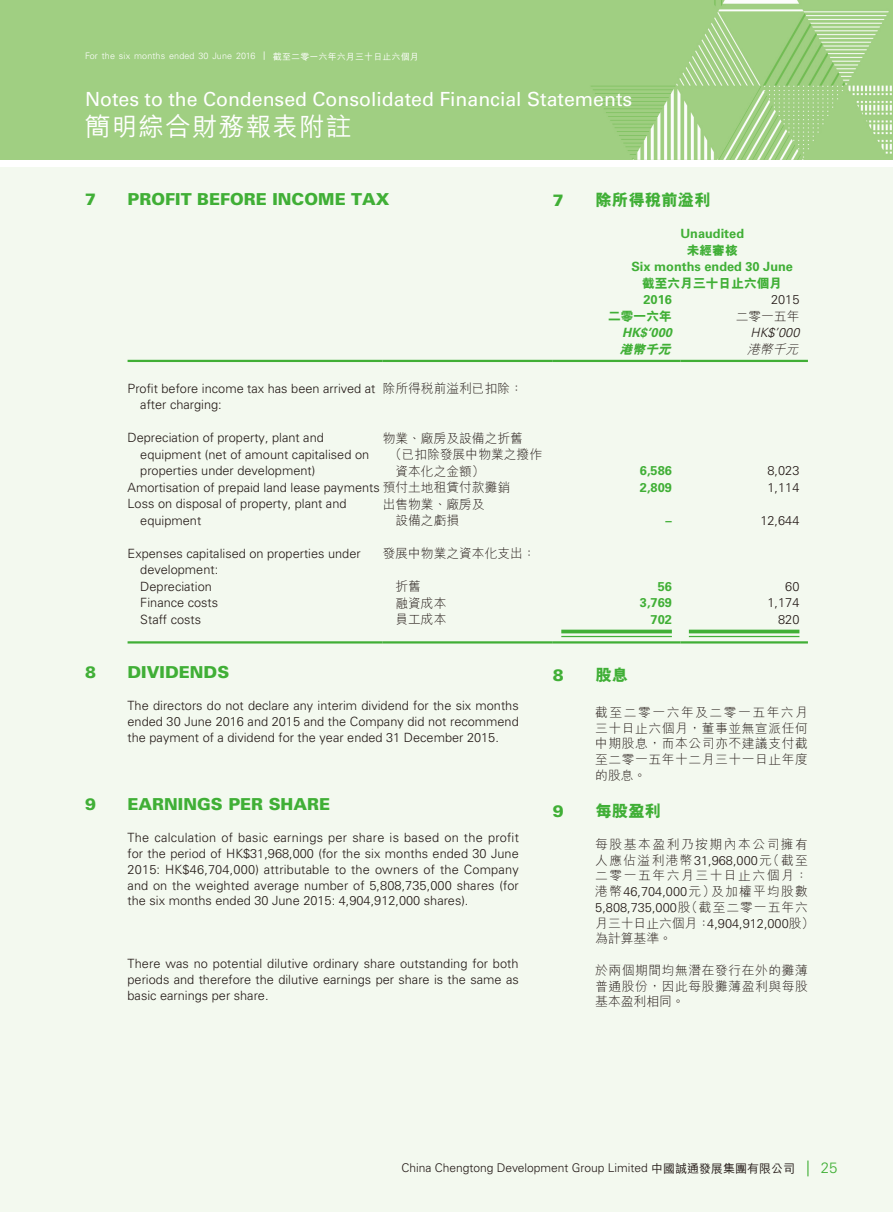
<style>
.page{position:relative;width:893px;height:1212px;background:#fff}
.page>*{position:absolute;margin:0;border:0;box-sizing:border-box;transform-origin:0 0}
.t1{font:500 25.5px "M Hei HK";letter-spacing:.05em;color:#fff}
.t2{font:19.5px "Univers LT Std";color:#fff}
.t3{font:900 16.5px "Univers LT Std";color:#40af36}
.t4{font:800 16.5px "M Hei HK";color:#40af36}
.t5{font:300 15px "Univers LT Std";color:#40af36}
.t6{font:300 12.75px/15.8px "Univers LT Std";color:#231916}
.t7{font:300 12.75px/15.8px "M Hei HK";letter-spacing:.045em;color:#231916;text-align:justify}
.t8{font:300 12.75px/16.5px "M Hei HK";color:#231916}
.t9{font:700 12.75px "Univers LT Std";color:#40af36}
.t10{font:800 12.75px "M Hei HK";color:#40af36}
.t11{font:italic 700 12.75px "Univers LT Std";color:#40af36}
.t12{font:italic 300 12.75px "Univers LT Std";color:#231916}
.t13{font:italic 800 12.75px "M Hei HK";color:#40af36}
.t14{font:italic 300 12.75px "M Hei HK";color:#231916}
.t15{font:300 12px "Univers LT Std";color:#231916}
.t16{font:300 9px "Univers LT Std";letter-spacing:.015em;color:#fff}
.s1{font-family:"M Hei HK";font-weight:500}
.s2{font-family:"M Hei HK"}
.s3{font-family:"Univers LT Std"}
</style>
<div class="page">
<div style="left:0;top:167px;width:893px;height:1045px;background:#f3f9ef"></div>
<img style="left:0;top:0;width:893px;height:159px">
<svg style="left:807px;top:1160px;width:1px;height:16px"></svg>
<hr style="left:128px;top:360px;width:255px;height:2px;background:#40af36">
<hr style="left:383px;top:360px;width:170px;height:2px;background:#40af36">
<hr style="left:553px;top:360px;width:127px;height:2px;background:#40af36">
<hr style="left:680px;top:360px;width:128px;height:2px;background:#40af36">
<hr style="left:561px;top:630px;width:111px;height:3px;background:#40af36">
<hr style="left:561px;top:636px;width:111px;height:1px;background:#40af36">
<hr style="left:689px;top:630px;width:110px;height:3px;background:#40af36">
<hr style="left:689px;top:636px;width:110px;height:1px;background:#40af36">
<hr style="left:128px;top:641px;width:255px;height:2px;background:#40af36">
<hr style="left:383px;top:641px;width:170px;height:2px;background:#40af36">
<hr style="left:553px;top:641px;width:127px;height:2px;background:#40af36">
<hr style="left:680px;top:641px;width:128px;height:2px;background:#40af36">
<p class="t16" style="left:85px;top:50px;width:335px">For the six months ended 30 June 2016 <span class="s1">| 截至二零一六年六月三十日止六個月</span></p>
<h2 class="t2" style="left:85px;top:87px;width:549px">Notes to the Condensed Consolidated Financial Statements</h2>
<h1 class="t1" style="left:85px;top:108px;width:268px">簡明綜合財務報表附註</h1>
<p class="t3" style="left:85px;top:189px;width:13px">7</p>
<p class="t3" style="left:128px;top:189px;width:264px">PROFIT BEFORE INCOME TAX</p>
<p class="t3" style="left:553px;top:190px;width:13px">7</p>
<p class="t4" style="left:595px;top:192px;width:117px">除所得稅前溢利</p>
<p class="t9" style="left:680px;top:226px;width:65px">Unaudited</p>
<p class="t10" style="left:687px;top:244px;width:52px">未經審核</p>
<p class="t9" style="left:631px;top:259px;width:163px">Six months ended 30 June</p>
<p class="t10" style="left:642px;top:277px;width:142px">截至六月三十日止六個月</p>
<p class="t9" style="left:643px;top:292px;width:30px">2016</p>
<p class="t6" style="left:771px;top:292px;width:30px">2015</p>
<p class="t10" style="left:608px;top:310px;width:65px">二零一六年</p>
<p class="t7" style="left:736px;top:308px;width:65px">二零一五年</p>
<p class="t11" style="left:622px;top:325px;width:51px">HK$’000</p>
<p class="t12" style="left:750px;top:325px;width:50px">HK$’000</p>
<p class="t13" style="left:620px;top:343px;width:56px">港幣千元</p>
<p class="t14" style="left:747px;top:343px;width:56px">港幣千元</p>
<p class="t6" style="left:140px;top:380px;width:237px;line-height:16.5px;text-indent:-13px">Profit before income tax has been arrived at after charging:</p>
<p class="t8" style="left:383px;top:380px;width:142px">除所得稅前溢利已扣除：</p>
<p class="t6" style="left:140px;top:430px;width:230px;line-height:16.5px;text-indent:-13px">Depreciation of property, plant and equipment (net of amount capitalised on properties under development)</p>
<p class="t8" style="left:383px;top:430px;width:142px">物業、廠房及設備之折舊</p>
<p class="t8" style="left:389px;top:446px;width:154px">（已扣除發展中物業之撥作</p>
<p class="t7" style="left:395px;top:463px;width:91px">資本化之金額）</p>
<p class="t9" style="left:640px;top:463px;width:33px">6,586</p>
<p class="t6" style="left:767px;top:463px;width:33px">8,023</p>
<p class="t6" style="left:128px;top:479px;width:384px">Amortisation of prepaid land lease payments <span class="s2">預付土地租賃付款攤銷</span></p>
<p class="t9" style="left:640px;top:480px;width:33px">2,809</p>
<p class="t6" style="left:767px;top:479px;width:33px">1,114</p>
<p class="t6" style="left:140px;top:496px;width:208px;line-height:16.5px;text-indent:-13px">Loss on disposal of property, plant and equipment</p>
<p class="t8" style="left:395px;top:496px;width:91px;text-indent:-13px">出售物業、廠房及設備之虧損</p>
<p class="t9" style="left:665px;top:513px;width:8px">–</p>
<p class="t6" style="left:760px;top:512px;width:40px">12,644</p>
<p class="t6" style="left:140px;top:545px;width:222px;line-height:16.5px;text-indent:-13px">Expenses capitalised on properties under development:</p>
<p class="t8" style="left:383px;top:545px;width:155px">發展中物業之資本化支出：</p>
<p class="t6" style="left:140px;top:578px;width:73px">Depreciation</p>
<p class="t7" style="left:395px;top:579px;width:27px">折舊</p>
<p class="t9" style="left:658px;top:579px;width:16px">56</p>
<p class="t6" style="left:785px;top:578px;width:16px">60</p>
<p class="t6" style="left:140px;top:595px;width:79px">Finance costs</p>
<p class="t7" style="left:395px;top:595px;width:52px">融資成本</p>
<p class="t9" style="left:640px;top:595px;width:33px">3,769</p>
<p class="t6" style="left:767px;top:595px;width:33px">1,174</p>
<p class="t6" style="left:140px;top:611px;width:62px">Staff costs</p>
<p class="t7" style="left:395px;top:612px;width:52px">員工成本</p>
<p class="t9" style="left:651px;top:612px;width:23px">702</p>
<p class="t6" style="left:778px;top:611px;width:23px">820</p>
<p class="t3" style="left:85px;top:662px;width:13px">8</p>
<p class="t3" style="left:128px;top:662px;width:103px">DIVIDENDS</p>
<p class="t6" style="left:128px;top:698px;width:393px;text-align:justify">The directors do not declare any interim dividend for the six months ended 30 June 2016 and 2015 and the Company did not recommend the payment of a dividend for the year ended 31 December 2015.</p>
<p class="t3" style="left:85px;top:794px;width:13px">9</p>
<p class="t3" style="left:128px;top:794px;width:204px">EARNINGS PER SHARE</p>
<p class="t6" style="left:128px;top:830px;width:393px;text-align:justify">The calculation of basic earnings per share is based on the profit for the period of HK$31,968,000 (for the six months ended 30 June 2015: HK$46,704,000) attributable to the owners of the Company and on the weighted average number of 5,808,735,000 shares (for the six months ended 30 June 2015: 4,904,912,000 shares).</p>
<p class="t6" style="left:128px;top:956px;width:393px;text-align:justify">There was no potential dilutive ordinary share outstanding for both periods and therefore the dilutive earnings per share is the same as basic earnings per share.</p>
<p class="t3" style="left:553px;top:665px;width:13px">8</p>
<p class="t4" style="left:595px;top:667px;width:34px">股息</p>
<p class="t7" style="left:595px;top:704px;width:214px">截至二零一六年及二零一五年六月三十日止六個月，董事並無宣派任何中期股息，而本公司亦不建議支付截至二零一五年十二月三十一日止年度的股息。</p>
<p class="t3" style="left:553px;top:800px;width:13px">9</p>
<p class="t4" style="left:595px;top:802px;width:67px">每股盈利</p>
<p class="t7" style="left:595px;top:836px;width:214px">每股基本盈利乃按期內本公司擁有人應佔溢利港幣<span class="s3">31,968,000</span>元（截至二零一五年六月三十日止六個月：港幣<span class="s3">46,704,000</span>元）及加權平均股數</p>
<p class="t6" style="left:595px;top:899px;width:220px">5,808,735,000<span class="s2">股（截至二零一五年六月三十日止六個月：</span>4,904,912,000<span class="s2">股）</span></p>
<p class="t7" style="left:595px;top:930px;width:78px">為計算基準。</p>
<p class="t7" style="left:595px;top:962px;width:214px">於兩個期間均無潛在發行在外的攤薄普通股份，因此每股攤薄盈利與每股基本盈利相同。</p>
<p class="t15" style="left:401px;top:1161px;width:395px">China Chengtong Development Group Limited <span class="s1">中國誠通發展集團有限公司</span></p>
<p class="t5" style="left:821px;top:1159px;width:18px">25</p>
</div>
